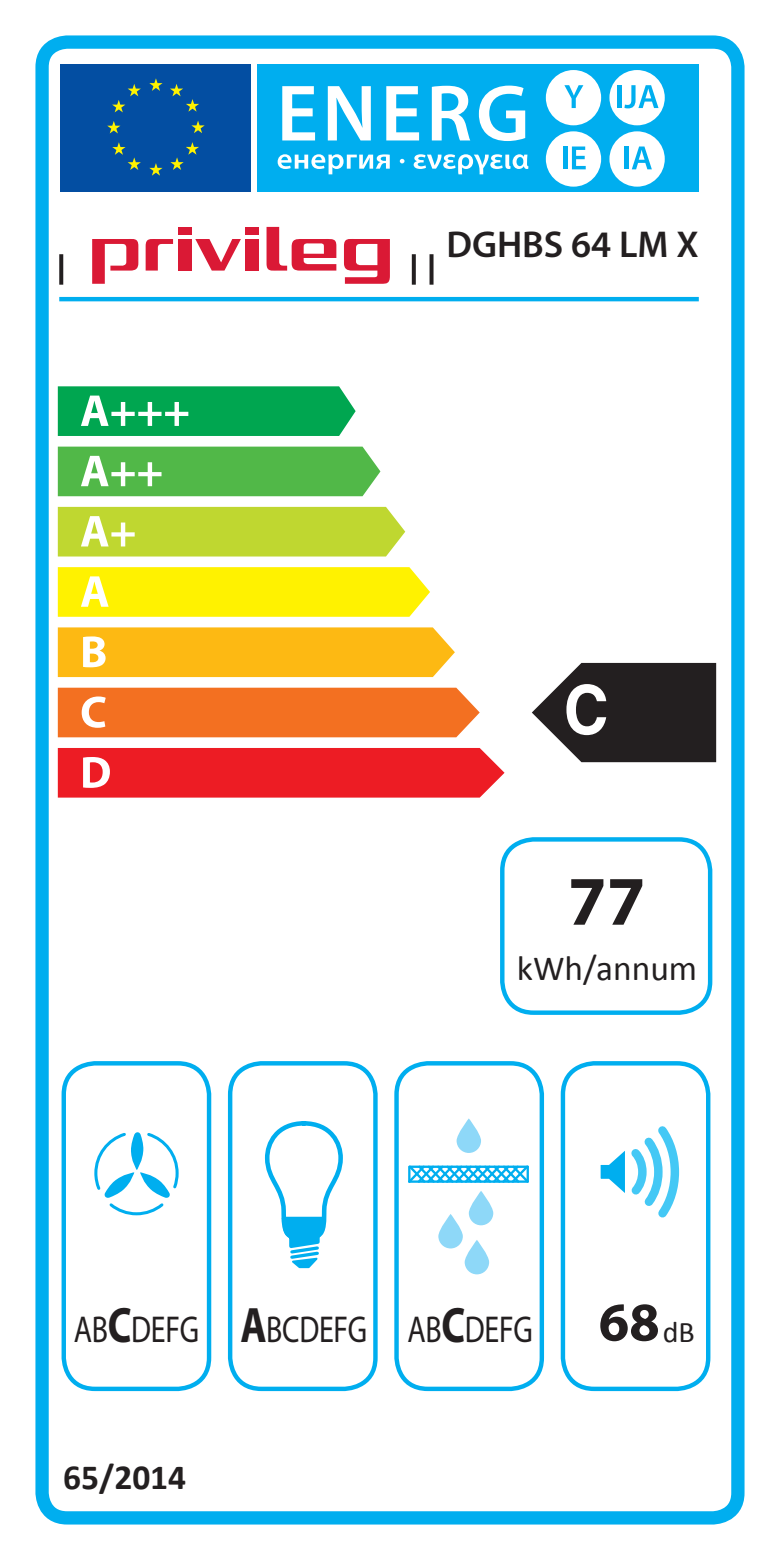
<style>
.page{position:relative;width:780px;height:1560px;background:#fff}
.page>*{position:absolute;margin:0;border:0;box-sizing:border-box;transform-origin:0 0}
.t1{font:700 70px "Myriad Pro";color:#231f20}
.t2{font:700 67.5px "Helvetica LT Std";color:#fff;scale:.92 1}
.t3{font:37.5px "Myriad Pro";letter-spacing:-.01em;color:#231f20;scale:.8 1}
.t4{font:600 37.5px "Myriad Pro";color:#231f20}
.t5{font:35.5px "Calibri";color:#231f20}
.t6{font:700 35.5px "Calibri";color:#231f20}
.t7{font:30px "Calibri";color:#231f20}
.t8{font:17.5px "Arial";color:#231f20}
.s1{font-weight:700;font-size:50px}
.s2{font-weight:700;font-size:55px}
</style>
<div class="page">
<div style="left:35px;top:35px;width:709px;height:1489px;border:13px solid #00aeef;border-radius:25px"></div>
<div style="left:60px;top:64px;width:191px;height:128px;background:#034ea2"></div>
<div style="left:257px;top:64px;width:441px;height:128px;background:#00aeef"></div>
<svg style="left:170px;top:84px;width:29px;height:28px"></svg>
<svg style="left:149px;top:78px;width:13px;height:13px"></svg>
<svg style="left:112px;top:84px;width:29px;height:28px"></svg>
<svg style="left:107px;top:121px;width:13px;height:12px"></svg>
<svg style="left:112px;top:142px;width:29px;height:28px"></svg>
<svg style="left:149px;top:163px;width:13px;height:13px"></svg>
<svg style="left:170px;top:142px;width:29px;height:28px"></svg>
<svg style="left:191px;top:121px;width:14px;height:12px"></svg>
<svg style="left:282px;top:86px;width:33px;height:54px"></svg>
<svg style="left:328px;top:86px;width:43px;height:54px"></svg>
<svg style="left:386px;top:86px;width:33px;height:54px"></svg>
<svg style="left:432px;top:86px;width:38px;height:54px"></svg>
<svg style="left:479px;top:86px;width:46px;height:55px"></svg>
<svg style="left:277px;top:154px;width:113px;height:20px"></svg>
<svg style="left:400px;top:159px;width:4px;height:4px"></svg>
<svg style="left:413px;top:154px;width:115px;height:20px"></svg>
<div style="left:546px;top:70px;width:55px;height:55px;background:#fff;border-radius:50%"></div>
<svg style="left:564px;top:85px;width:19px;height:23px"></svg>
<div style="left:609px;top:70px;width:55px;height:55px;background:#fff;border-radius:50%"></div>
<div style="left:546px;top:131px;width:55px;height:56px;background:#fff;border-radius:50%"></div>
<hr style="left:563px;top:146px;width:4px;height:23px;background:#00aeef">
<svg style="left:572px;top:146px;width:13px;height:23px"></svg>
<div style="left:609px;top:131px;width:55px;height:56px;background:#fff;border-radius:50%"></div>
<hr style="left:618px;top:85px;width:4px;height:23px;background:#00aeef">
<svg style="left:624px;top:85px;width:34px;height:23px"></svg>
<hr style="left:624px;top:146px;width:4px;height:23px;background:#00aeef">
<svg style="left:632px;top:146px;width:19px;height:23px"></svg>
<hr style="left:59px;top:297px;width:639px;height:4px;background:#00aeef">
<svg style="left:59px;top:254px;width:4px;height:31px"></svg>
<svg style="left:412px;top:254px;width:4px;height:31px"></svg>
<svg style="left:429px;top:254px;width:4px;height:31px"></svg>
<div style="left:62px;top:1060px;width:149px;height:330px;border:4px solid #00aeef;border-radius:31px"></div>
<div style="left:500px;top:837px;width:212px;height:177px;border:4px solid #00aeef;border-radius:31px"></div>
<div style="left:228px;top:1060px;width:149px;height:330px;border:4px solid #00aeef;border-radius:31px"></div>
<div style="left:394px;top:1060px;width:150px;height:330px;border:4px solid #00aeef;border-radius:31px"></div>
<div style="left:560px;top:1060px;width:150px;height:330px;border:4px solid #00aeef;border-radius:31px"></div>
<svg style="left:600px;top:1126px;width:79px;height:92px"></svg>
<svg style="left:456px;top:1118px;width:25px;height:34px"></svg>
<svg style="left:408px;top:1165px;width:121px;height:18px"></svg>
<hr style="left:526px;top:1166px;width:3px;height:15px;background:#00aeef">
<svg style="left:438px;top:1213px;width:25px;height:35px"></svg>
<svg style="left:469px;top:1190px;width:24px;height:35px"></svg>
<svg style="left:464px;top:1239px;width:25px;height:35px"></svg>
<svg style="left:94px;top:1132px;width:84px;height:83px"></svg>
<svg style="left:267px;top:1121px;width:76px;height:147px"></svg>
<svg style="left:57px;top:386px;width:424px;height:412px"></svg>
<svg style="left:58px;top:565px;width:394px;height:51px;background:#fff324"></svg>
<svg style="left:58px;top:506px;width:365px;height:50px;background:#c6db49"></svg>
<svg style="left:58px;top:446px;width:337px;height:51px;background:#69c161"></svg>
<svg style="left:58px;top:386px;width:308px;height:51px;background:#25b369"></svg>
<div style="left:245px;top:227px;width:13px;height:7px;background:#da1935"></div>
<div style="left:178px;top:227px;width:13px;height:7px;background:#da1935"></div>
<svg style="left:195px;top:239px;width:46px;height:31px"></svg>
<div style="left:245px;top:239px;width:13px;height:31px;background:#da1935"></div>
<div style="left:178px;top:239px;width:13px;height:31px;background:#da1935"></div>
<svg style="left:344px;top:239px;width:46px;height:45px"></svg>
<svg style="left:92px;top:239px;width:46px;height:45px"></svg>
<svg style="left:146px;top:239px;width:27px;height:31px"></svg>
<svg style="left:266px;top:227px;width:70px;height:44px"></svg>
<svg style="left:58px;top:625px;width:658px;height:172px"></svg>
<p class="t4" style="left:446px;top:224px;width:254px">DGHBS 64 LM X</p>
<h2 class="t2" style="left:563px;top:668px;width:50px">C</h2>
<h1 class="t1" style="left:567px;top:855px;width:79px">77</h1>
<p class="t5" style="left:517px;top:945px;width:182px">kWh/annum</p>
<p class="t3" style="left:74px;top:1308px;width:733px">AB<span class="s1">C</span>DEFG <span class="s1">A</span>BCDEFG AB<span class="s1">C</span>DEFG <span class="s2">68</span></p>
<p class="t7" style="left:662px;top:1312px;width:34px">dB</p>
<p class="t6" style="left:63px;top:1454px;width:124px">65/2014</p>
<p class="t8" style="left:57px;top:1467px;width:84px">2010/1059</p>
</div>
